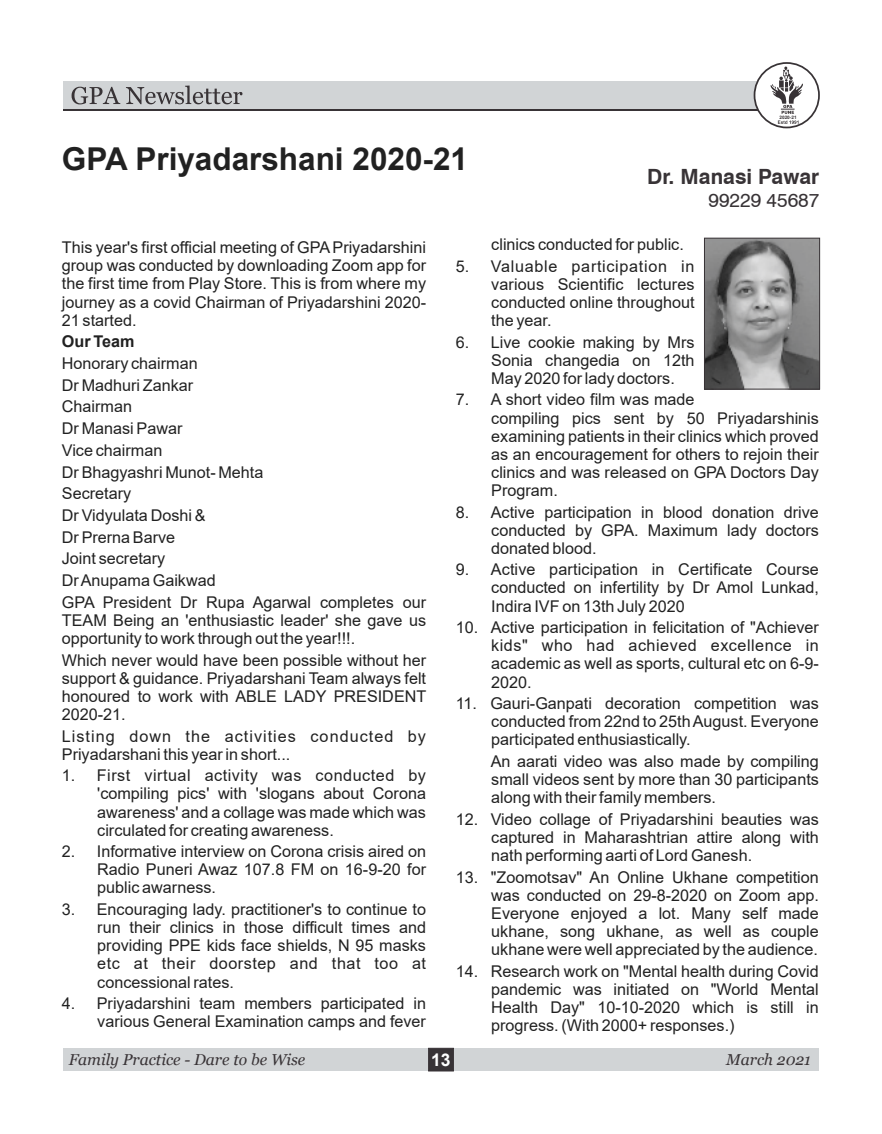
<style>
.page{position:relative;width:882px;height:1134px;background:#fff}
.page>*{position:absolute;margin:0;border:0;box-sizing:border-box;transform-origin:0 0}
.t1{font:700 31.5px "Arial";color:#212121}
.t2{font:700 21px "Swiss 721 BT";color:#383336}
.t3{font:19.25px "Swiss 721 BT";color:#383336}
.t4{font:700 17.5px "Arial";color:#fff}
.t5{font:16.1px/18px "Arial";color:#212121;text-align:justify}
.t6{font:16.1px/18px "Arial";letter-spacing:.065em;color:#212121}
.t7{font:700 16.1px "Arial";color:#212121}
.t8{font:italic 15.75px "Georgia";color:#383336}
.t9{font:700 4.73px "Arial";color:#383336}
</style>
<div class="page">
<div style="left:63px;top:83px;width:734px;height:28px;background:#383336"></div>
<div style="left:63px;top:1048px;width:756px;height:23px;background:#d1d4d6"></div>
<div style="left:63px;top:81px;width:734px;height:28px;background:#d1d4d6"></div>
<svg style="left:72px;top:87px;width:48px;height:17px"></svg>
<svg style="left:126px;top:86px;width:116px;height:18px"></svg>
<svg style="left:428px;top:1047px;width:26px;height:25px"></svg>
<svg style="left:754px;top:62px;width:66px;height:66px"></svg>
<svg style="left:770px;top:67px;width:34px;height:47px"></svg>
<svg style="left:778px;top:121px;width:21px;height:3px"></svg>
<img style="left:706px;top:240px;width:112px;height:148px">
<div style="left:704px;top:238px;width:116px;height:152px;border:1px solid #383336"></div>
<h1 class="t1" style="left:62px;top:147px;width:408px">GPA Priyadarshani 2020-21</h1>
<p class="t9" style="left:780px;top:116px;width:19px">2020-21</p>
<h2 class="t2" style="left:647px;top:168px;width:174px">Dr. Manasi Pawar</h2>
<p class="t3" style="left:708px;top:193px;width:112px">99229 45687</p>
<p class="t5" style="left:62px;top:240px;width:366px">This year's first official meeting of GPAPriyadarshini group was conducted by downloading Zoom app for the first time from Play Store. This is from where my journey as a covid Chairman of Priyadarshini 2020- 21 started.</p>
<p class="t7" style="left:62px;top:336px;width:74px">Our Team</p>
<p class="t5" style="left:62px;top:354px;width:366px;line-height:21.7px;text-align:left">Honorary chairman<br>Dr Madhuri Zankar<br>Chairman<br>Dr Manasi Pawar<br>Vice chairman<br>Dr Bhagyashri Munot- Mehta<br>Secretary<br>Dr Vidyulata Doshi &amp;<br>Dr Prerna Barve<br>Joint secretary<br>Dr Anupama Gaikwad<br>GPA President Dr Rupa Agarwal completes our</p>
<p class="t5" style="left:62px;top:613px;width:366px">TEAM Being an 'enthusiastic leader' she gave us opportunity to work through out the year!!!.</p>
<p class="t5" style="left:62px;top:652px;width:366px">Which never would have been possible without her support &amp; guidance. Priyadarshani Team always felt honoured to work with ABLE LADY PRESIDENT 2020-21.</p>
<p class="t6" style="left:62px;top:728px;width:366px">Listing down the activities conducted by<br>Priyadarshani this year in short...</p>
<p class="t5" style="left:97px;top:768px;width:330px;text-indent:-35px">1. First virtual activity was conducted by 'compiling pics' with 'slogans about Corona awareness' and a collage was made which was circulated for creating awareness.</p>
<p class="t5" style="left:97px;top:844px;width:330px;text-indent:-35px">2. Informative interview on Corona crisis aired on Radio Puneri Awaz 107.8 FM on 16-9-20 for public awarness.</p>
<p class="t5" style="left:97px;top:902px;width:330px;text-indent:-35px">3. Encouraging lady. practitioner's to continue to run their clinics in those difficult times and providing PPE kids face shields, N 95 masks etc at their doorstep and that too at concessional rates.</p>
<p class="t5" style="left:62px;top:996px;width:366px;text-align:right">4. Priyadarshini team members participated in various General Examination camps and fever</p>
<p class="t5" style="left:491px;top:237px;width:194px">clinics conducted for public.</p>
<p class="t5" style="left:491px;top:258px;width:205px;text-indent:-35px">5. Valuable participation in various Scientific lectures conducted online throughout the year.</p>
<p class="t5" style="left:491px;top:334px;width:205px;text-indent:-35px">6. Live cookie making by Mrs Sonia changedia on 12th May 2020 for lady doctors.</p>
<p class="t5" style="left:491px;top:392px;width:329px;text-align:left;text-indent:-35px">7. A short video film was made<br>compiling pics sent by 50 Priyadarshinis examining patients in their clinics which proved as an encouragement for others to rejoin their clinics and was released on GPA Doctors Day Program.</p>
<p class="t5" style="left:491px;top:504px;width:329px;text-indent:-35px">8. Active participation in blood donation drive conducted by GPA. Maximum lady doctors donated blood.</p>
<p class="t5" style="left:491px;top:562px;width:329px;text-indent:-35px">9. Active participation in Certificate Course conducted on infertility by Dr Amol Lunkad, Indira IVF on 13th July 2020</p>
<p class="t5" style="left:491px;top:620px;width:329px;text-indent:-35px">10. Active participation in felicitation of "Achiever kids" who had achieved excellence in academic as well as sports, cultural etc on 6-9- 2020.</p>
<p class="t5" style="left:491px;top:696px;width:329px;text-indent:-35px">11. Gauri-Ganpati decoration competition was conducted from 22nd to 25th August. Everyone participated enthusiastically.</p>
<p class="t5" style="left:491px;top:754px;width:330px">An aarati video was also made by compiling small videos sent by more than 30 participants along with their family members.</p>
<p class="t5" style="left:491px;top:812px;width:329px;text-indent:-35px">12. Video collage of Priyadarshini beauties was captured in Maharashtrian attire along with nath performing aarti of Lord Ganesh.</p>
<p class="t5" style="left:491px;top:870px;width:329px;text-indent:-35px">13. "Zoomotsav" An Online Ukhane competition was conducted on 29-8-2020 on Zoom app.<br>Everyone enjoyed a lot. Many self made ukhane, song ukhane, as well as couple ukhane were well appreciated by the audience.</p>
<p class="t5" style="left:491px;top:964px;width:329px;text-indent:-35px">14. Research work on "Mental health during Covid pandemic was initiated on "World Mental Health Day" 10-10-2020 which is still in progress. (With 2000+ responses.)</p>
<p class="t8" style="left:69px;top:1053px;width:238px">Family Practice - Dare to be Wise</p>
<p class="t4" style="left:431px;top:1053px;width:21px">13</p>
<p class="t8" style="left:726px;top:1053px;width:86px">March 2021</p>
</div>
